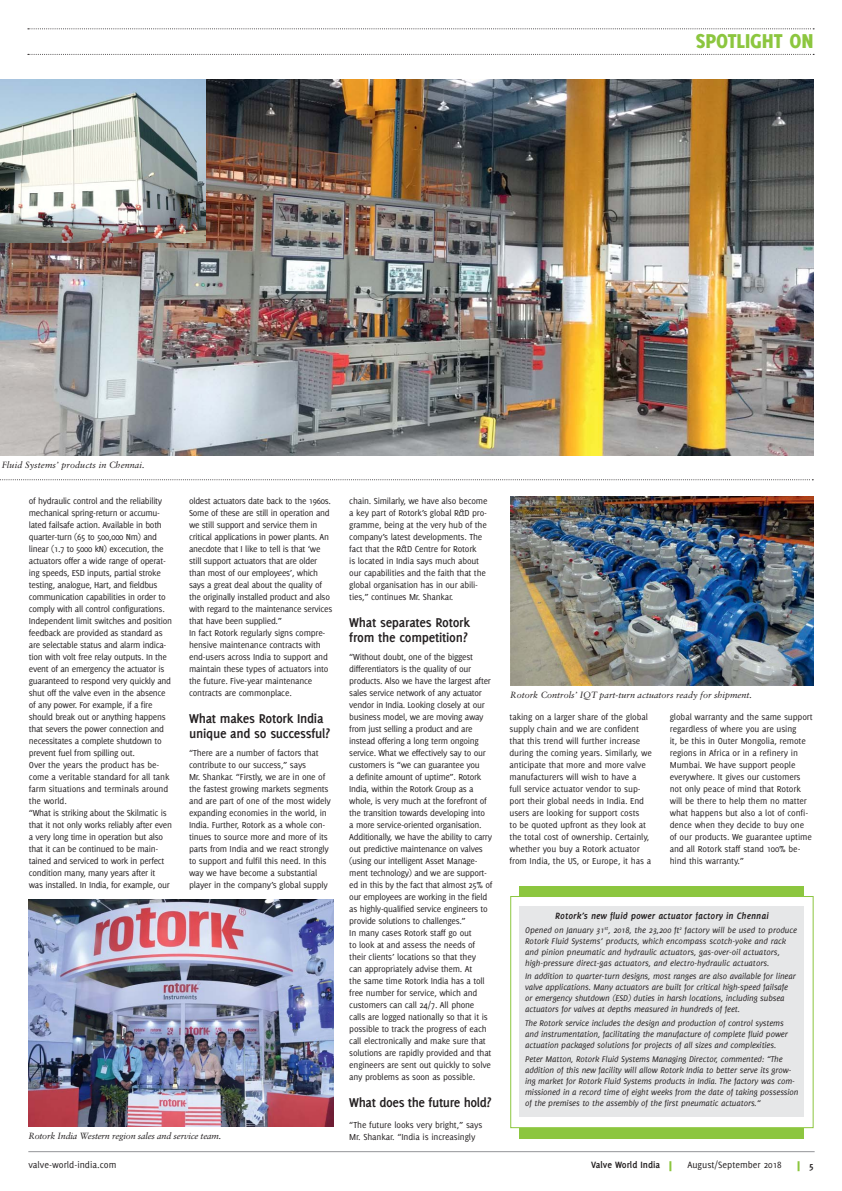
<style>
.page{position:relative;width:842px;height:1191px;background:#fff}
.page>*{position:absolute;margin:0;border:0;box-sizing:border-box;transform-origin:0 0}
.t1{font:800 22px "Delicious";color:#8cc63f}
.t2{font:700 14px/15px "Delicious";letter-spacing:-.02em;color:#231f20}
.t3{font:italic 700 10px "Delicious";color:#231f20}
.t4{font:10px "Delicious";color:#231f20}
.t5{font:700 10px "Delicious";color:#231f20}
.t6{font:9.5px/12px "Delicious";letter-spacing:-.02em;color:#231f20}
.t7{font:italic 9px/11px "Delicious";letter-spacing:-.01em;color:#231f20}
.t8{font:italic 9px "Sabon";color:#231f20}
.t9{font:italic 9px "Sabon";letter-spacing:-.02em;color:#231f20}
</style>
<div class="page">
<svg style="left:28px;top:54px;width:786px;height:1px"></svg>
<svg style="left:28px;top:28px;width:786px;height:1px"></svg>
<hr style="left:28px;top:1151px;width:787px;height:1px;background:#939598">
<svg style="left:669px;top:1161px;width:2px;height:10px"></svg>
<svg style="left:797px;top:1161px;width:2px;height:10px"></svg>
<svg style="left:0;top:479px;width:813px;height:1px"></svg>
<img style="left:0;top:79px;width:814px;height:377px">
<img style="left:0;top:79px;width:206px;height:164px">
<img style="left:28px;top:900px;width:306px;height:226px">
<img style="left:510px;top:496px;width:304px;height:189px">
<div style="left:519px;top:886px;width:285px;height:253px;background:#8cc63f"></div>
<div style="left:511px;top:896px;width:302px;height:231px;background:#fff"></div>
<div style="left:519px;top:906px;width:285px;height:211px;background:#e6e7e8"></div>
<div style="left:510px;top:896px;width:304px;height:232px;border:1px solid #8cc63f"></div>
<h1 class="t1" style="left:696px;top:32px;width:119px">SPOTLIGHT ON</h1>
<p class="t8" style="left:2px;top:461px;width:144px">Fluid Systems’ products in Chennai.</p>
<p class="t6" style="left:29px;top:496px;width:145px">of hydraulic control and the reliability mechanical spring-return or accumu&shy;lated failsafe action. Available in both quarter-turn (65 to 500,000 Nm) and linear (1.7 to 5000 kN) excecution, the actuators offer a wide range of operat&shy;ing speeds, ESD inputs, partial stroke testing, analogue, Hart, and fieldbus communication capabilities in order to comply with all control configurations.<br>Independent limit switches and position feedback are provided as standard as are selectable status and alarm indica&shy;tion with volt free relay outputs. In the event of an emergency the actuator is guaranteed to respond very quickly and shut off the valve even in the absence of any power. For example, if a fire should break out or anything happens that severs the power connection and necessitates a complete shutdown to prevent fuel from spilling out.<br>Over the years the product has be&shy;come a veritable standard for all tank farm situations and terminals around the world.<br>“What is striking about the Skilmatic is that it not only works reliably after even a very long time in operation but also that it can be continued to be main&shy;tained and serviced to work in perfect condition many, many years after it<br>was installed. In India, for example, our</p>
<p class="t6" style="left:189px;top:496px;width:145px">oldest actuators date back to the 1960s.<br>Some of these are still in operation and we still support and service them in critical applications in power plants. An anecdote that I like to tell is that ‘we still support actuators that are older than most of our employees’, which says a great deal about the quality of the originally installed product and also with regard to the maintenance services that have been supplied.”<br>In fact Rotork regularly signs compre&shy;hensive maintenance contracts with end-users across India to support and maintain these types of actuators into the future. Five-year maintenance contracts are commonplace.</p>
<h2 class="t2" style="left:189px;top:712px;width:143px">What makes Rotork India unique and so successful?</h2>
<p class="t6" style="left:189px;top:748px;width:143px">“There are a number of factors that contribute to our success,” says<br>Mr. Shankar. “Firstly, we are in one of the fastest growing markets segments and are part of one of the most widely expanding economies in the world, in India. Further, Rotork as a whole con&shy;tinues to source more and more of its parts from India and we react strongly to support and fulfil this need. In this way we have become a substantial player in the company’s global supply</p>
<p class="t9" style="left:28px;top:1131px;width:195px">Rotork India Western region sales and service team.</p>
<p class="t6" style="left:349px;top:496px;width:140px">chain. Similarly, we have also become a key part of Rotork’s global R&amp;D pro&shy;gramme, being at the very hub of the company’s latest developments. The fact that the R&amp;D Centre for Rotork<br>is located in India says much about our capabilities and the faith that the global organisation has in our abili&shy;ties,” continues Mr. Shankar.</p>
<h2 class="t2" style="left:349px;top:616px;width:122px">What separates Rotork from the competition?</h2>
<p class="t6" style="left:349px;top:652px;width:145px">“Without doubt, one of the biggest differentiators is the quality of our products. Also we have the largest after sales service network of any actuator vendor in India. Looking closely at our business model, we are moving away from just selling a product and are instead offering a long term ongoing service. What we effectively say to our customers is “we can guarantee you<br>a definite amount of uptime”. Rotork India, within the Rotork Group as a whole, is very much at the forefront of the transition towards developing into<br>a more service-oriented organisation.<br>Additionally, we have the ability to carry out predictive maintenance on valves (using our intelligent Asset Manage&shy;ment technology) and we are support&shy;ed in this by the fact that almost 25% of our employees are working in the field as highly-qualified service engineers to provide solutions to challenges.”<br>In many cases Rotork staff go out<br>to look at and assess the needs of their clients’ locations so that they<br>can appropriately advise them. At<br>the same time Rotork India has a toll free number for service, which and customers can call 24/7. All phone calls are logged nationally so that it is possible to track the progress of each call electronically and make sure that solutions are rapidly provided and that engineers are sent out quickly to solve any problems as soon as possible.</p>
<h2 class="t2" style="left:349px;top:1096px;width:144px">What does the future hold?</h2>
<p class="t6" style="left:349px;top:1120px;width:135px">“The future looks very bright,” says<br>Mr. Shankar. “India is increasingly</p>
<p class="t8" style="left:510px;top:691px;width:243px">Rotork Controls’ IQT part-turn actuators ready for shipment.</p>
<p class="t6" style="left:509px;top:712px;width:144px">taking on a larger share of the global supply chain and we are confident that this trend will further increase during the coming years. Similarly, we anticipate that more and more valve manufacturers will wish to have a<br>full service actuator vendor to sup&shy;port their global needs in India. End users are looking for support costs<br>to be quoted upfront as they look at the total cost of ownership. Certainly, whether you buy a Rotork actuator from India, the US, or Europe, it has a</p>
<p class="t6" style="left:670px;top:712px;width:145px">global warranty and the same support regardless of where you are using<br>it, be this in Outer Mongolia, remote regions in Africa or in a refinery in Mumbai. We have support people everywhere. It gives our customers not only peace of mind that Rotork will be there to help them no matter what happens but also a lot of confi&shy;dence when they decide to buy one of our products. We guarantee uptime and all Rotork staff stand 100% be&shy;hind this warranty.”</p>
<p class="t3" style="left:555px;top:911px;width:215px">Rotork’s new fluid power actuator factory in Chennai</p>
<p class="t7" style="left:525px;top:924px;width:274px">Opened on January 31<sup>st</sup>, 2018, the 23,200 ft<sup>2</sup> factory will be used to produce Rotork Fluid Systems’ products, which encompass scotch-yoke and rack and pinion pneumatic and hydraulic actuators, gas-over-oil actuators, high-pressure direct-gas actuators, and electro-hydraulic actuators.</p>
<p class="t7" style="left:525px;top:971px;width:272px">In addition to quarter-turn designs, most ranges are also available for linear valve applications. Many actuators are built for critical high-speed failsafe or emergency shutdown (ESD) duties in harsh locations, including subsea actuators for valves at depths measured in hundreds of feet.</p>
<p class="t7" style="left:525px;top:1018px;width:264px">The Rotork service includes the design and production of control systems and instrumentation, facilitating the manufacture of complete fluid power actuation packaged solutions for projects of all sizes and complexities.</p>
<p class="t7" style="left:525px;top:1054px;width:275px">Peter Matton, Rotork Fluid Systems Managing Director, commented: “The addition of this new facility will allow Rotork India to better serve its grow&shy;ing market for Rotork Fluid Systems products in India. The factory was com&shy;missioned in a record time of eight weeks from the date of taking possession of the premises to the assembly of the first pneumatic actuators.”</p>
<p class="t4" style="left:28px;top:1160px;width:90px">valve-world-india.com</p>
<p class="t5" style="left:591px;top:1160px;width:71px">Valve World India</p>
<p class="t4" style="left:687px;top:1161px;width:96px">August/September 2018</p>
<p class="t5" style="left:809px;top:1162px;width:6px">5</p>
</div>
